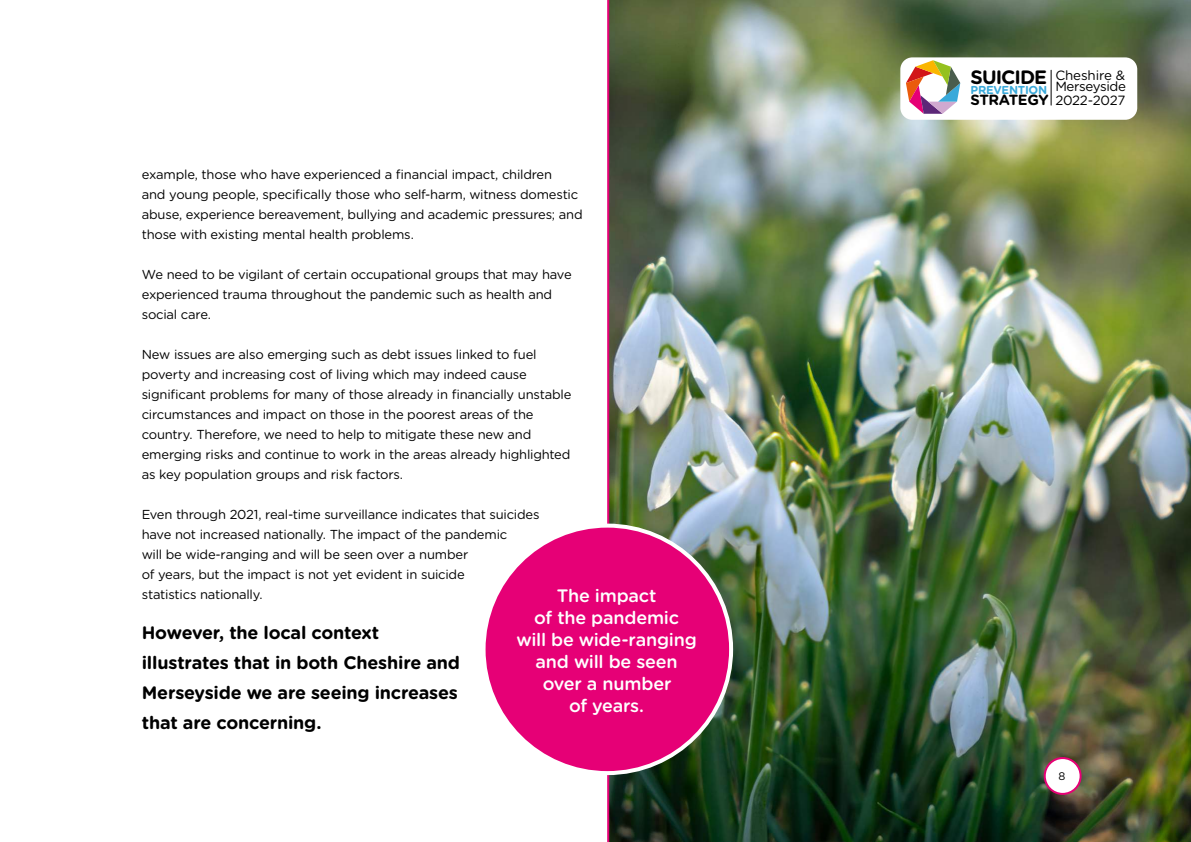
<style>
.page{position:relative;width:1191px;height:842px;background:#fff}
.page>*{position:absolute;margin:0;border:0;box-sizing:border-box;transform-origin:0 0}
.t1{font:700 19.4px "Gotham Rounded";letter-spacing:-.05em;color:#000}
.t2{font:700 18px/30px "Gotham Rounded";letter-spacing:-.015em;color:#000}
.t3{font:500 18px/22px "Gotham Rounded";letter-spacing:-.015em;color:#fff;text-align:center}
.t4{font:700 14.8px "Gotham Rounded";letter-spacing:-.025em;color:#000}
.t5{font:13.4px/11.3px "Gotham Rounded";letter-spacing:-.025em;color:#000}
.t6{font:13px/20px "Gotham Rounded";letter-spacing:-.015em;color:#000}
.t7{font:700 11.5px "Gotham Rounded";letter-spacing:-.025em;color:#3aa9da}
.t8{font:11px "Gotham Rounded";color:#000}
</style>
<div class="page">
<img style="left:609px;top:0;width:582px;height:842px">
<div style="left:900px;top:57px;width:237px;height:63px;background:#fff;border-radius:12px"></div>
<hr style="left:607px;top:0;width:2px;height:842px;background:#e60076">
<div style="left:1044px;top:758px;width:36px;height:36px;background:#fff;border-radius:50%"></div>
<div style="left:1043px;top:757px;width:38px;height:38px;border:2px solid #e60076;border-radius:50%"></div>
<hr style="left:1050px;top:70px;width:1px;height:35px;background:#000">
<svg style="left:906px;top:60px;width:54px;height:54px"></svg>
<div style="left:483px;top:526px;width:248px;height:247px;background:#e60076;border-radius:50%"></div>
<p class="t6" style="left:142px;top:164px;width:442px">example, those who have experienced a financial impact, children<br>and young people, specifically those who self-harm, witness domestic abuse, experience bereavement, bullying and academic pressures; and those with existing mental health problems.</p>
<p class="t6" style="left:142px;top:264px;width:431px">We need to be vigilant of certain occupational groups that may have experienced trauma throughout the pandemic such as health and social care.</p>
<p class="t6" style="left:142px;top:344px;width:431px">New issues are also emerging such as debt issues linked to fuel poverty and increasing cost of living which may indeed cause significant problems for many of those already in financially unstable circumstances and impact on those in the poorest areas of the country. Therefore, we need to help to mitigate these new and emerging risks and continue to work in the areas already highlighted as key population groups and risk factors.</p>
<p class="t6" style="left:142px;top:503px;width:399px">Even through 2021, real-time surveillance indicates that suicides have not increased nationally. The impact of the pandemic<br>will be wide-ranging and will be seen over a number<br>of years, but the impact is not yet evident in suicide<br>statistics nationally.</p>
<h2 class="t2" style="left:142px;top:617px;width:320px">However, the local context illustrates that in both Cheshire and<br>Merseyside we are seeing increases that are concerning.</h2>
<h2 class="t3" style="left:516px;top:583px;width:182px">The impact<br>of the pandemic<br>will be wide-ranging and will be seen over a number<br>of years.</h2>
<p class="t5" style="left:1055px;top:69px;width:72px">Cheshire &amp;<br>Merseyside</p>
<p class="t5" style="left:1055px;top:94px;width:71px">2022-2027</p>
<h1 class="t1" style="left:970px;top:63px;width:78px">SUICIDE</h1>
<p class="t7" style="left:970px;top:81px;width:78px">PREVENTION</p>
<p class="t4" style="left:970px;top:89px;width:79px">STRATEGY</p>
<p class="t8" style="left:1058px;top:769px;width:8px">8</p>
</div>
